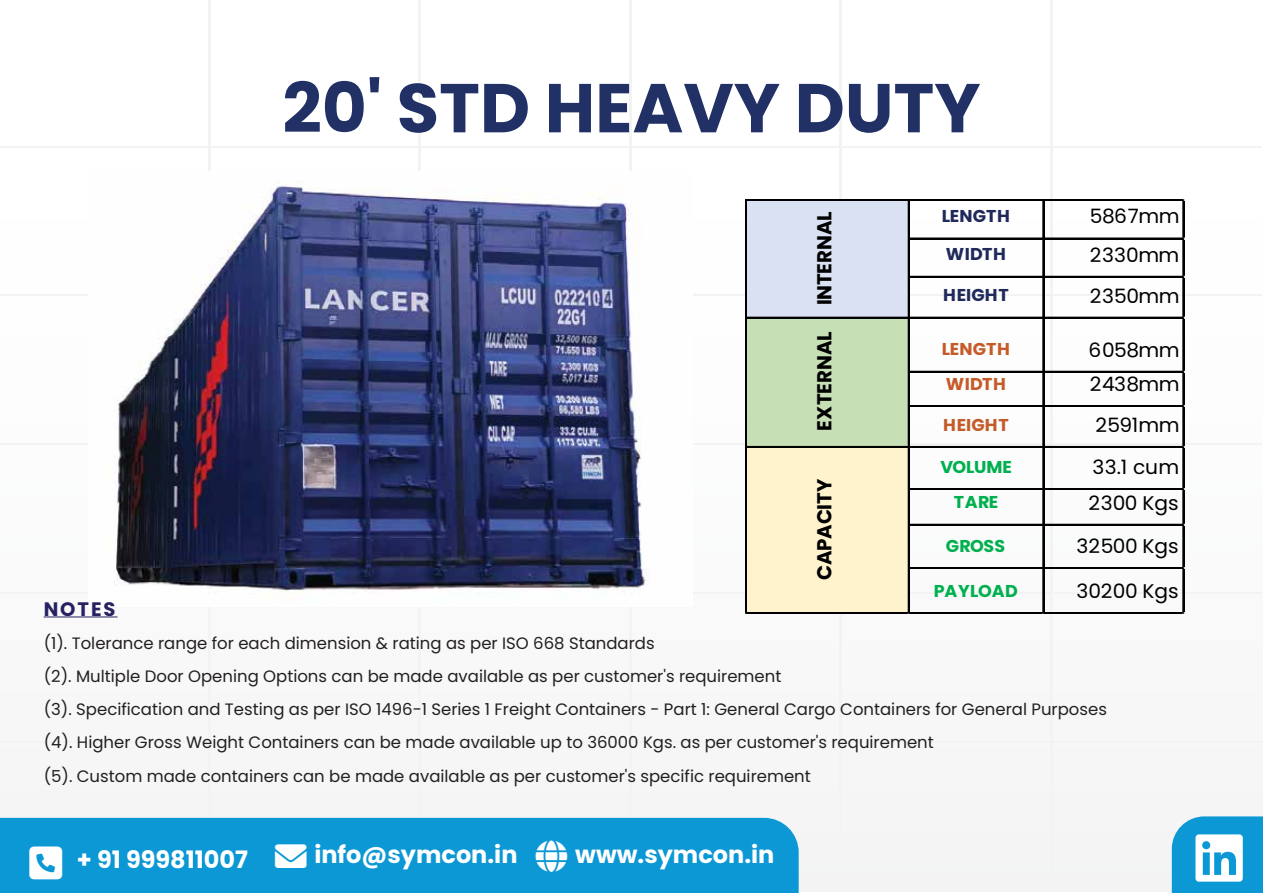
<style>
.page{position:relative;width:1263px;height:893px;background:#fff}
.page>*{position:absolute;margin:0;border:0;box-sizing:border-box;transform-origin:0 0}
.t1{font:700 69px "Poppins";color:#213165}
.t2{font:700 24px "Poppins";color:#fff}
.t3{font:700 20.25px "Poppins";letter-spacing:-.005em;color:#000}
.t4{font:700 20.25px "Poppins";letter-spacing:-.025em;color:#000}
.t5{font:19.8px "Poppins";letter-spacing:-.01em;color:#000}
.t6{font:700 19.5px "Poppins";letter-spacing:.1em;color:#262262}
.t7{font:700 17.1px "Poppins";letter-spacing:-.01em;color:#00b04f}
.t8{font:700 17.1px "Poppins";letter-spacing:.01em;color:#1f295c}
.t9{font:700 17.1px "Poppins";letter-spacing:.01em;color:#c55b28}
.t10{font:16.5px/33px "Poppins";color:#231f20}
</style>
<div class="page">
<hr style="left:0;top:741px;width:1261px;height:2px;background:#f3f3f3">
<hr style="left:0;top:592px;width:1261px;height:2px;background:#f3f3f3">
<hr style="left:0;top:443px;width:1261px;height:2px;background:#f3f3f3">
<hr style="left:0;top:295px;width:1261px;height:1px;background:#f3f3f3">
<hr style="left:0;top:146px;width:1261px;height:1px;background:#f3f3f3">
<hr style="left:1050px;top:0;width:2px;height:890px;background:#f3f3f3">
<hr style="left:840px;top:0;width:2px;height:890px;background:#f3f3f3">
<hr style="left:629px;top:0;width:2px;height:890px;background:#f3f3f3">
<hr style="left:419px;top:0;width:2px;height:890px;background:#f3f3f3">
<hr style="left:208px;top:0;width:2px;height:890px;background:#f3f3f3">
<div style="left:0;top:818px;width:799px;height:75px;background:#0b98d5"></div>
<div style="left:747px;top:201px;width:162px;height:117px;background:#d9e1f3"></div>
<div style="left:747px;top:317px;width:162px;height:131px;background:#c6dfb4"></div>
<div style="left:747px;top:446px;width:162px;height:168px;background:#fff3cd"></div>
<hr style="left:747px;top:200px;width:437px;height:1px;background:#000">
<hr style="left:909px;top:238px;width:275px;height:1px;background:#000">
<hr style="left:909px;top:276px;width:275px;height:2px;background:#000">
<hr style="left:747px;top:317px;width:437px;height:1px;background:#000">
<hr style="left:909px;top:371px;width:275px;height:2px;background:#000">
<hr style="left:909px;top:405px;width:275px;height:2px;background:#000">
<hr style="left:747px;top:446px;width:437px;height:2px;background:#000">
<hr style="left:909px;top:488px;width:275px;height:1px;background:#000">
<hr style="left:909px;top:489px;width:275px;height:1px;background:#000">
<hr style="left:909px;top:524px;width:275px;height:2px;background:#000">
<hr style="left:909px;top:567px;width:275px;height:1px;background:#000">
<hr style="left:909px;top:568px;width:275px;height:1px;background:#000">
<hr style="left:745px;top:200px;width:2px;height:414px;background:#000">
<hr style="left:908px;top:201px;width:1px;height:413px;background:#000">
<hr style="left:1042px;top:201px;width:1px;height:413px;background:#000">
<hr style="left:1043px;top:201px;width:1px;height:413px;background:#000">
<hr style="left:747px;top:612px;width:437px;height:1px;background:#000">
<hr style="left:747px;top:613px;width:437px;height:1px;background:#000">
<hr style="left:1182px;top:201px;width:1px;height:413px;background:#000">
<hr style="left:1183px;top:201px;width:1px;height:413px;background:#000">
<img style="left:88px;top:171px;width:605px;height:436px">
<hr style="left:44px;top:616px;width:73px;height:1px;background:#262262">
<svg style="left:29px;top:846px;width:33px;height:33px"></svg>
<svg style="left:275px;top:845px;width:32px;height:23px"></svg>
<svg style="left:536px;top:841px;width:31px;height:31px"></svg>
<div style="left:1172px;top:816px;width:91px;height:77px;background:#0b98d5"></div>
<h1 class="t1" style="left:282px;top:68px;width:700px">20' STD HEAVY DUTY</h1>
<p class="t8" style="left:942px;top:206px;width:69px">LENGTH</p>
<p class="t5" style="left:1090px;top:205px;width:91px">5867mm</p>
<p class="t8" style="left:946px;top:244px;width:61px">WIDTH</p>
<p class="t5" style="left:1090px;top:243px;width:91px">2330mm</p>
<p class="t8" style="left:943px;top:285px;width:67px">HEIGHT</p>
<p class="t5" style="left:1090px;top:284px;width:91px">2350mm</p>
<p class="t3" style="left:813px;top:305px;width:95px;rotate:-90deg">INTERNAL</p>
<p class="t3" style="left:813px;top:431px;width:101px;rotate:-90deg">EXTERNAL</p>
<p class="t9" style="left:942px;top:339px;width:69px">LENGTH</p>
<p class="t5" style="left:1088px;top:338px;width:92px">6058mm</p>
<p class="t9" style="left:946px;top:374px;width:61px">WIDTH</p>
<p class="t5" style="left:1090px;top:373px;width:91px">2438mm</p>
<p class="t9" style="left:943px;top:415px;width:67px">HEIGHT</p>
<p class="t5" style="left:1095px;top:413px;width:86px">2591mm</p>
<p class="t7" style="left:940px;top:457px;width:73px">VOLUME</p>
<p class="t5" style="left:1093px;top:456px;width:88px">33.1 cum</p>
<p class="t7" style="left:954px;top:492px;width:46px">TARE</p>
<p class="t5" style="left:1088px;top:491px;width:92px">2300 Kgs</p>
<p class="t7" style="left:946px;top:536px;width:61px">GROSS</p>
<p class="t5" style="left:1076px;top:535px;width:104px">32500 Kgs</p>
<p class="t7" style="left:934px;top:581px;width:86px">PAYLOAD</p>
<p class="t5" style="left:1076px;top:580px;width:104px">30200 Kgs</p>
<p class="t4" style="left:813px;top:580px;width:102px;rotate:-90deg">CAPACITY</p>
<p class="t6" style="left:44px;top:597px;width:73px">NOTES</p>
<p class="t10" style="left:44px;top:626px;width:1065px">(1). Tolerance range for each dimension &amp; rating as per ISO 668 Standards<br>(2). Multiple Door Opening Options can be made available as per customer's requirement<br>(3). Specification and Testing as per ISO 1496-1 Series 1 Freight Containers - Part 1: General Cargo Containers for General Purposes (4). Higher Gross Weight Containers can be made available up to 36000 Kgs. as per customer's requirement</p>
<p class="t10" style="left:44px;top:760px;width:769px">(5). Custom made containers can be made available as per customer's specific requirement</p>
<h2 class="t2" style="left:77px;top:846px;width:173px">+ 91 999811007</h2>
<h2 class="t2" style="left:314px;top:841px;width:205px">info@symcon.in</h2>
<h2 class="t2" style="left:575px;top:841px;width:201px">www.symcon.in</h2>
</div>
